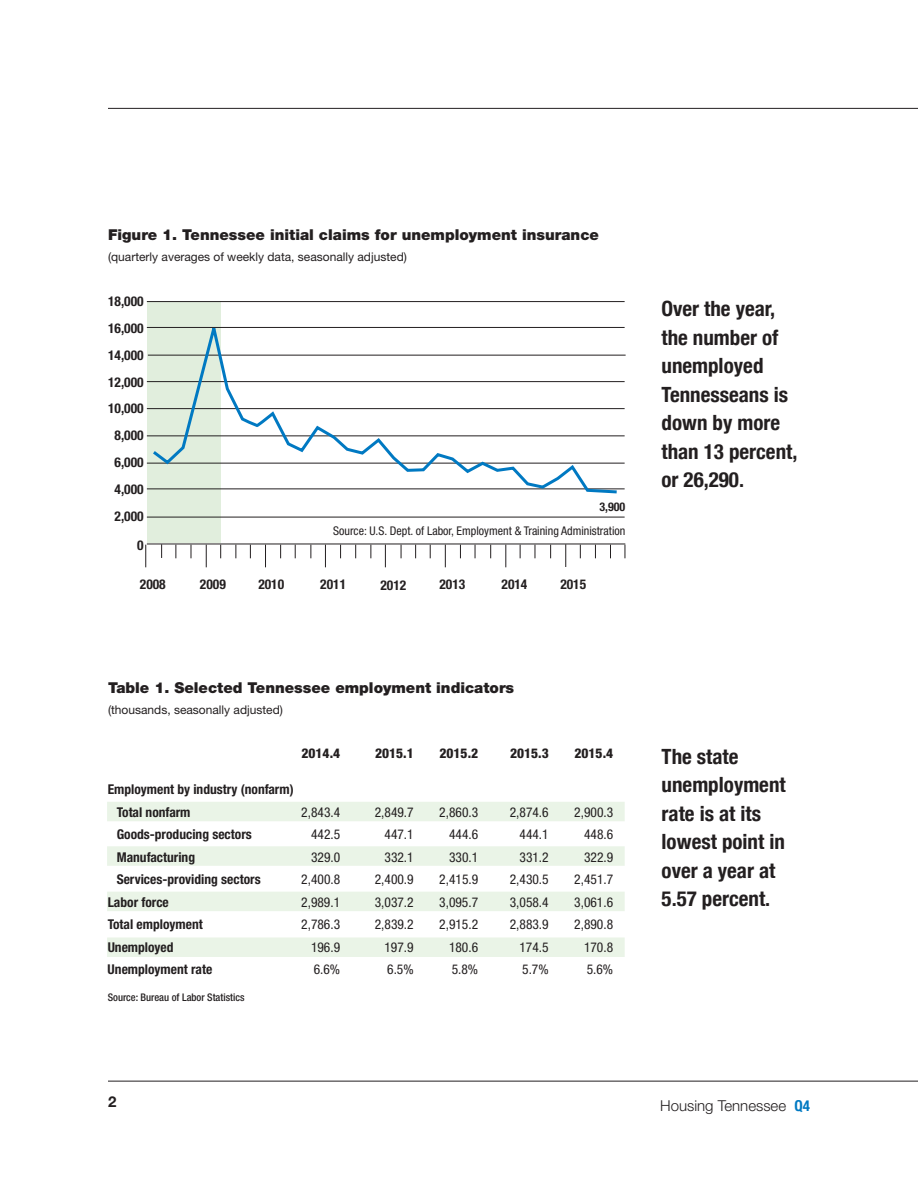
<style>
.page{position:relative;width:918px;height:1188px;background:#fff}
.page>*{position:absolute;margin:0;border:0;box-sizing:border-box;transform-origin:0 0}
.t1{font:700 condensed 21px/28.5px "Helvetica Neue";color:#231f20}
.t2{font:900 15px "Helvetica Neue LT Std";color:#231f20}
.t3{font:300 15px "Helvetica Neue LT Std";color:#231f20}
.t4{font:700 15px "Helvetica Neue LT Std";color:#231f20}
.t5{font:700 condensed 13.5px/22.5px "Helvetica Neue LT Std";color:#231f20}
.t6{font:condensed 13.5px "Helvetica Neue LT Std";color:#231f20}
.t7{font:800 condensed 13.5px "Helvetica Neue LT Std";color:#231f20}
.t8{font:12px "Helvetica Neue LT Std";color:#231f20}
.t9{font:condensed 12px "Helvetica Neue LT Std";color:#231f20}
.t10{font:700 condensed 12px "Helvetica Neue LT Std";color:#231f20}
.t11{font:500 condensed 10.5px "Helvetica Neue LT Std";color:#231f20}
.s1{font-family:"Helvetica Neue";font-weight:700;font-stretch:condensed;color:#0079c2}
</style>
<div class="page">
<div style="left:147px;top:301px;width:73px;height:242px;background:#e1eedd"></div>
<hr style="left:108px;top:1081px;width:810px;height:1px;background:#231f20">
<hr style="left:108px;top:108px;width:810px;height:1px;background:#231f20">
<div style="left:107px;top:802px;width:518px;height:19px;background:#eaf4e7"></div>
<div style="left:107px;top:846px;width:518px;height:20px;background:#eaf4e7"></div>
<div style="left:107px;top:892px;width:518px;height:19px;background:#eaf4e7"></div>
<div style="left:107px;top:938px;width:518px;height:19px;background:#eaf4e7"></div>
<hr style="left:147px;top:544px;width:478px;height:1px;background:#231f20">
<svg style="left:191px;top:545px;width:1px;height:13px"></svg>
<svg style="left:161px;top:544px;width:1px;height:14px"></svg>
<svg style="left:176px;top:545px;width:1px;height:13px"></svg>
<svg style="left:236px;top:545px;width:1px;height:13px"></svg>
<svg style="left:220px;top:545px;width:1px;height:13px"></svg>
<svg style="left:250px;top:545px;width:1px;height:13px"></svg>
<svg style="left:280px;top:545px;width:1px;height:13px"></svg>
<svg style="left:265px;top:545px;width:1px;height:22px"></svg>
<svg style="left:206px;top:545px;width:1px;height:22px"></svg>
<svg style="left:145px;top:545px;width:1px;height:22px"></svg>
<svg style="left:325px;top:545px;width:1px;height:22px"></svg>
<svg style="left:295px;top:545px;width:1px;height:13px"></svg>
<svg style="left:340px;top:545px;width:1px;height:13px"></svg>
<svg style="left:310px;top:545px;width:1px;height:13px"></svg>
<svg style="left:385px;top:545px;width:1px;height:22px"></svg>
<svg style="left:355px;top:545px;width:1px;height:13px"></svg>
<svg style="left:370px;top:545px;width:1px;height:13px"></svg>
<svg style="left:401px;top:545px;width:1px;height:13px"></svg>
<svg style="left:415px;top:545px;width:1px;height:13px"></svg>
<svg style="left:430px;top:545px;width:1px;height:13px"></svg>
<svg style="left:460px;top:545px;width:1px;height:13px"></svg>
<svg style="left:445px;top:545px;width:1px;height:22px"></svg>
<svg style="left:475px;top:545px;width:1px;height:13px"></svg>
<svg style="left:490px;top:545px;width:1px;height:13px"></svg>
<svg style="left:520px;top:545px;width:1px;height:13px"></svg>
<svg style="left:550px;top:545px;width:1px;height:13px"></svg>
<svg style="left:535px;top:545px;width:1px;height:13px"></svg>
<svg style="left:580px;top:545px;width:1px;height:13px"></svg>
<svg style="left:610px;top:545px;width:1px;height:13px"></svg>
<svg style="left:595px;top:545px;width:1px;height:13px"></svg>
<svg style="left:625px;top:545px;width:1px;height:13px"></svg>
<svg style="left:505px;top:545px;width:1px;height:22px"></svg>
<svg style="left:565px;top:544px;width:1px;height:23px"></svg>
<hr style="left:147px;top:327px;width:478px;height:1px;background:#231f20">
<hr style="left:147px;top:301px;width:478px;height:1px;background:#231f20">
<hr style="left:148px;top:355px;width:478px;height:1px;background:#231f20">
<hr style="left:147px;top:381px;width:478px;height:1px;background:#231f20">
<hr style="left:147px;top:408px;width:478px;height:1px;background:#231f20">
<hr style="left:147px;top:435px;width:478px;height:1px;background:#231f20">
<hr style="left:147px;top:463px;width:478px;height:1px;background:#231f20">
<hr style="left:147px;top:489px;width:478px;height:1px;background:#231f20">
<hr style="left:147px;top:517px;width:478px;height:1px;background:#231f20">
<svg style="left:150px;top:315px;width:470px;height:180px"></svg>
<p class="t2" style="left:108px;top:226px;width:492px">Figure 1. Tennessee initial claims for unemployment insurance</p>
<p class="t8" style="left:108px;top:250px;width:300px">(quarterly averages of weekly data, seasonally adjusted)</p>
<p class="t5" style="left:108px;top:290px;width:37px">18,000</p>
<p class="t5" style="left:108px;top:317px;width:37px">16,000</p>
<p class="t5" style="left:108px;top:343px;width:37px">14,000</p>
<p class="t5" style="left:108px;top:370px;width:37px">12,000</p>
<p class="t5" style="left:108px;top:397px;width:37px">10,000</p>
<p class="t5" style="left:115px;top:424px;width:31px">8,000</p>
<p class="t5" style="left:115px;top:451px;width:31px">6,000</p>
<p class="t5" style="left:115px;top:478px;width:31px">4,000</p>
<p class="t5" style="left:115px;top:505px;width:31px">2,000</p>
<p class="t5" style="left:137px;top:534px;width:8px">0</p>
<p class="t10" style="left:599px;top:500px;width:27px">3,900</p>
<p class="t9" style="left:333px;top:523px;width:294px">Source: U.S. Dept. of Labor, Employment &amp; Training Administration</p>
<p class="t5" style="left:140px;top:573px;width:27px">2008</p>
<p class="t5" style="left:200px;top:573px;width:27px">2009</p>
<p class="t5" style="left:258px;top:573px;width:27px">2010</p>
<p class="t5" style="left:320px;top:573px;width:27px">2011</p>
<p class="t5" style="left:380px;top:573px;width:27px">2012</p>
<p class="t5" style="left:439px;top:573px;width:27px">2013</p>
<p class="t5" style="left:502px;top:573px;width:27px">2014</p>
<p class="t5" style="left:560px;top:573px;width:27px">2015</p>
<h1 class="t1" style="left:662px;top:293px;width:137px">Over the year, the number of unemployed<br>Tennesseans is down by more than 13 percent, or 26,290.</h1>
<p class="t2" style="left:108px;top:679px;width:408px">Table 1. Selected Tennessee employment indicators</p>
<p class="t8" style="left:108px;top:703px;width:176px">(thousands, seasonally adjusted)</p>
<p class="t7" style="left:302px;top:745px;width:40px">2014.4</p>
<p class="t7" style="left:375px;top:745px;width:40px">2015.1</p>
<p class="t7" style="left:440px;top:745px;width:40px">2015.2</p>
<p class="t7" style="left:510px;top:745px;width:40px">2015.3</p>
<p class="t7" style="left:575px;top:745px;width:40px">2015.4</p>
<p class="t5" style="left:117px;top:778px;width:179px;text-indent:-9px">Employment by industry (nonfarm)<br>Total nonfarm</p>
<p class="t6" style="left:301px;top:804px;width:40px">2,843.4</p>
<p class="t6" style="left:375px;top:804px;width:40px">2,849.7</p>
<p class="t6" style="left:439px;top:804px;width:40px">2,860.3</p>
<p class="t6" style="left:510px;top:804px;width:40px">2,874.6</p>
<p class="t6" style="left:574px;top:804px;width:40px">2,900.3</p>
<p class="t5" style="left:117px;top:823px;width:137px">Goods-producing sectors</p>
<p class="t6" style="left:311px;top:827px;width:31px">442.5</p>
<p class="t6" style="left:385px;top:827px;width:31px">447.1</p>
<p class="t6" style="left:449px;top:827px;width:31px">444.6</p>
<p class="t6" style="left:520px;top:827px;width:31px">444.1</p>
<p class="t6" style="left:584px;top:827px;width:31px">448.6</p>
<p class="t5" style="left:117px;top:846px;width:80px">Manufacturing</p>
<p class="t6" style="left:311px;top:849px;width:31px">329.0</p>
<p class="t6" style="left:385px;top:849px;width:31px">332.1</p>
<p class="t6" style="left:449px;top:849px;width:31px">330.1</p>
<p class="t6" style="left:520px;top:849px;width:31px">331.2</p>
<p class="t6" style="left:584px;top:849px;width:31px">322.9</p>
<p class="t5" style="left:117px;top:868px;width:146px">Services-providing sectors</p>
<p class="t6" style="left:301px;top:872px;width:40px">2,400.8</p>
<p class="t6" style="left:375px;top:872px;width:40px">2,400.9</p>
<p class="t6" style="left:439px;top:872px;width:40px">2,415.9</p>
<p class="t6" style="left:510px;top:872px;width:40px">2,430.5</p>
<p class="t6" style="left:574px;top:872px;width:40px">2,451.7</p>
<p class="t5" style="left:108px;top:891px;width:63px">Labor force</p>
<p class="t6" style="left:301px;top:894px;width:40px">2,989.1</p>
<p class="t6" style="left:375px;top:894px;width:40px">3,037.2</p>
<p class="t6" style="left:439px;top:894px;width:40px">3,095.7</p>
<p class="t6" style="left:510px;top:894px;width:40px">3,058.4</p>
<p class="t6" style="left:574px;top:894px;width:40px">3,061.6</p>
<p class="t5" style="left:108px;top:913px;width:97px">Total employment</p>
<p class="t6" style="left:301px;top:917px;width:40px">2,786.3</p>
<p class="t6" style="left:375px;top:917px;width:40px">2,839.2</p>
<p class="t6" style="left:439px;top:917px;width:40px">2,915.2</p>
<p class="t6" style="left:510px;top:917px;width:40px">2,883.9</p>
<p class="t6" style="left:574px;top:917px;width:40px">2,890.8</p>
<p class="t5" style="left:108px;top:936px;width:67px">Unemployed</p>
<p class="t6" style="left:311px;top:939px;width:31px">196.9</p>
<p class="t6" style="left:385px;top:939px;width:31px">197.9</p>
<p class="t6" style="left:449px;top:939px;width:31px">180.6</p>
<p class="t6" style="left:520px;top:939px;width:31px">174.5</p>
<p class="t6" style="left:584px;top:939px;width:31px">170.8</p>
<p class="t5" style="left:108px;top:958px;width:106px">Unemployment rate</p>
<p class="t6" style="left:314px;top:962px;width:28px">6.6%</p>
<p class="t6" style="left:387px;top:962px;width:28px">6.5%</p>
<p class="t6" style="left:452px;top:962px;width:28px">5.8%</p>
<p class="t6" style="left:522px;top:962px;width:28px">5.7%</p>
<p class="t6" style="left:587px;top:962px;width:28px">5.6%</p>
<p class="t11" style="left:108px;top:991px;width:138px">Source: Bureau of Labor Statistics</p>
<h1 class="t1" style="left:662px;top:740px;width:126px">The state unemployment rate is at its lowest point in over a year at<br>5.57 percent.</h1>
<p class="t4" style="left:108px;top:1093px;width:10px">2</p>
<p class="t3" style="left:660px;top:1096px;width:151px">Housing Tennessee <span class="s1">Q4</span></p>
</div>
